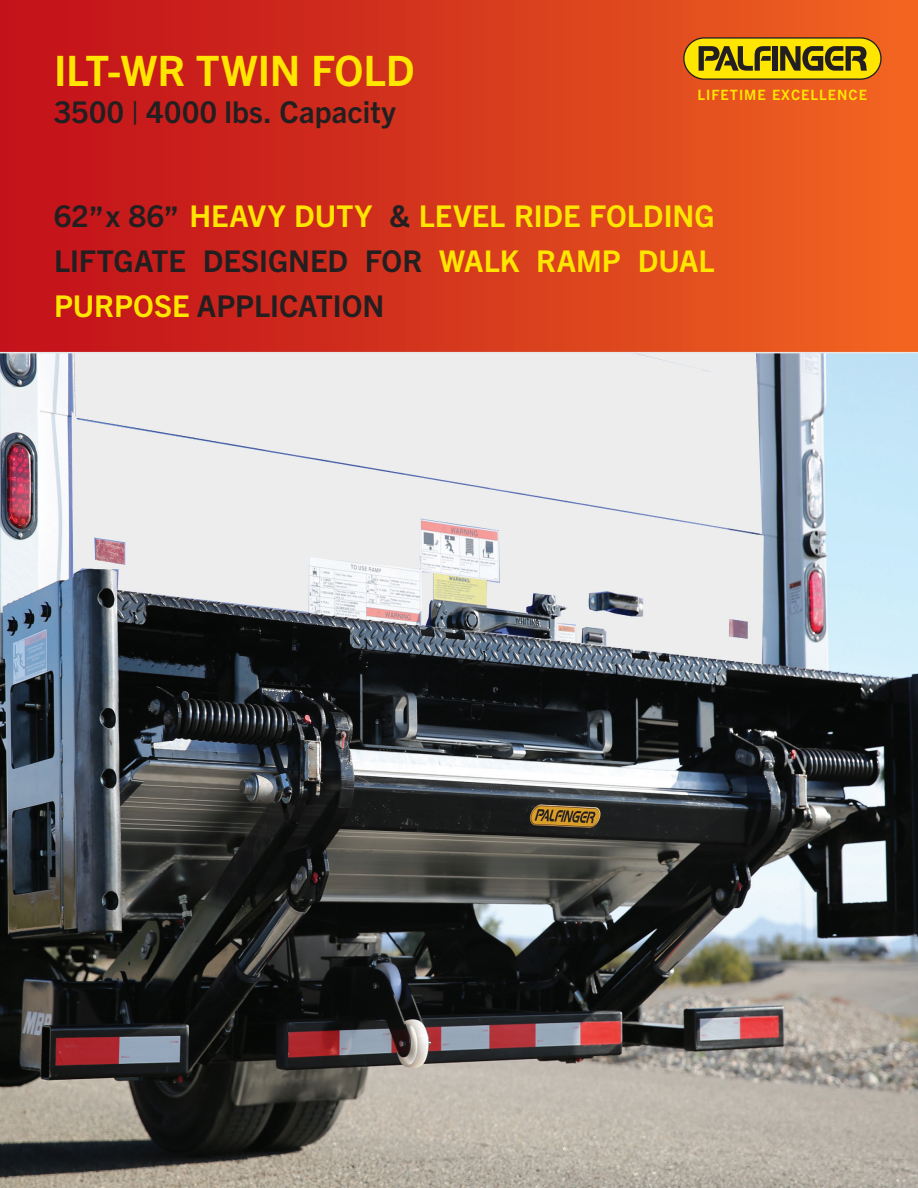
<style>
.page{position:relative;width:918px;height:1188px;background:#fff}
.page>*{position:absolute;margin:0;border:0;box-sizing:border-box;transform-origin:0 0}
._28_HL_Block{font:700 42px "Trade Gothic Next LT Pro";color:#ffe601}
._28_HL_Block-2{font:700 30px/45px "Trade Gothic Next LT Pro";color:#ffe601;text-align:justify}
._28_HL_Block-3{font:700 30px "Trade Gothic Next LT Pro";letter-spacing:.01em;color:#231f20}
.CLIM_KL{font:700 14.25px "Trade Gothic Next LT Pro";letter-spacing:.07em;color:#ffe601}
.s1{color:#231f20}
</style>
<div class="page">
<div style="left:0;top:0;width:918px;height:352px;background:linear-gradient(to right,#bf0e1a,#f06521)"></div>
<svg style="left:683px;top:37px;width:199px;height:43px;background:#b1980d"></svg>
<img style="left:0;top:352px;width:918px;height:836px">
<p class="_28_HL_Block" style="left:54px;top:42px;width:362px">ILT-WR TWIN FOLD</p>
<p class="_28_HL_Block-3" style="left:54px;top:91px;width:343px">3500 | 4000 lbs. Capacity</p>
<p class="CLIM_KL" style="left:698px;top:85px;width:171px">LIFETIME EXCELLENCE</p>
<p class="_28_HL_Block-2" style="left:54px;top:192px;width:662px"><span class="s1">62 x 86</span> HEAVY DUTY <span class="s1">&amp;</span> LEVEL RIDE FOLDING <span class="s1">LIFTGATE DESIGNED FOR</span> WALK RAMP DUAL PURPOSE <span class="s1">APPLICATION</span></p>
<p class="_28_HL_Block-3" style="left:104px;top:226px;width:16px;rotate:-180deg">“</p>
<p class="_28_HL_Block-3" style="left:179px;top:226px;width:16px;rotate:-180deg">“</p>
</div>
